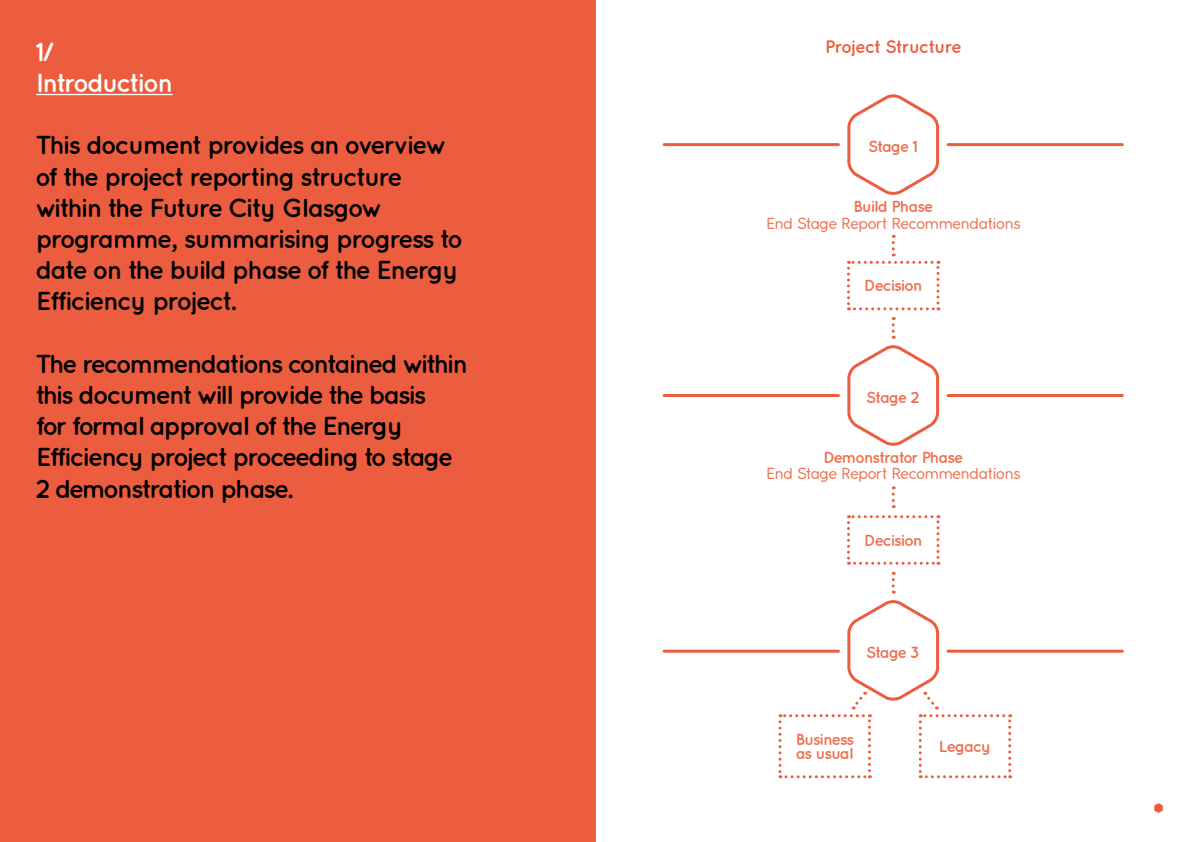
<style>
.page{position:relative;width:1191px;height:842px;background:#fff}
.page>*{position:absolute;margin:0;border:0;box-sizing:border-box;transform-origin:0 0}
.t1{font:700 34px "Future City";color:#eb5d3e}
.t2{font:700 26px/31.2px "Future City";letter-spacing:-.03em;color:#000}
.t3{font:700 26px/31.2px "Future City";letter-spacing:-.02em;color:#fff}
.t4{font:700 18px "Future City";color:#eb5d3e}
.t5{font:700 16px/14.5px "Future City";letter-spacing:-.02em;color:#ee6f4f}
.t6{font:600 16px "Future City";letter-spacing:-.02em;color:#ee6f4f}
</style>
<div class="page">
<div style="left:0;top:0;width:595px;height:842px;background:#eb5d3e"></div>
<hr style="left:36px;top:94px;width:137px;height:1px;background:#fff">
<svg style="left:847px;top:94px;width:93px;height:101px"></svg>
<svg style="left:847px;top:515px;width:92px;height:50px"></svg>
<svg style="left:847px;top:235px;width:92px;height:75px"></svg>
<svg style="left:847px;top:317px;width:93px;height:129px"></svg>
<svg style="left:891px;top:486px;width:3px;height:22px"></svg>
<svg style="left:891px;top:572px;width:3px;height:21px"></svg>
<svg style="left:778px;top:600px;width:233px;height:178px"></svg>
<hr style="left:948px;top:143px;width:174px;height:3px;background:#eb5d3e">
<hr style="left:948px;top:394px;width:174px;height:3px;background:#eb5d3e">
<hr style="left:948px;top:650px;width:174px;height:3px;background:#eb5d3e">
<hr style="left:664px;top:143px;width:174px;height:3px;background:#eb5d3e">
<hr style="left:664px;top:394px;width:174px;height:3px;background:#eb5d3e">
<hr style="left:664px;top:650px;width:174px;height:3px;background:#eb5d3e">
<p class="t3" style="left:36px;top:35px;width:138px">1/<br>Introduction</p>
<p class="t2" style="left:36px;top:129px;width:428px">This document provides an overview of the project reporting structure within the Future City Glasgow programme, summarising progress to date on the build phase of the Energy<br>Efficiency project.</p>
<p class="t2" style="left:36px;top:347px;width:433px">The recommendations contained within this document will provide the basis<br>for formal approval of the Energy Efficiency project proceeding to stage 2 demonstration phase.</p>
<p class="t4" style="left:825px;top:36px;width:138px">Project Structure</p>
<p class="t5" style="left:868px;top:139px;width:50px">Stage 1</p>
<p class="t5" style="left:853px;top:199px;width:81px">Build Phase</p>
<p class="t6" style="left:766px;top:214px;width:256px">End Stage Report Recommendations</p>
<p class="t5" style="left:864px;top:278px;width:60px">Decision</p>
<p class="t5" style="left:866px;top:390px;width:54px">Stage 2</p>
<p class="t5" style="left:823px;top:449px;width:141px">Demonstrator Phase</p>
<p class="t6" style="left:766px;top:464px;width:256px">End Stage Report Recommendations</p>
<p class="t5" style="left:864px;top:532px;width:60px">Decision</p>
<p class="t5" style="left:866px;top:645px;width:54px">Stage 3</p>
<p class="t5" style="left:795px;top:731px;width:59px">Business as usual</p>
<p class="t5" style="left:939px;top:738px;width:54px">Legacy</p>
<h1 class="t1" style="left:1151px;top:787px;width:15px">•</h1>
</div>
